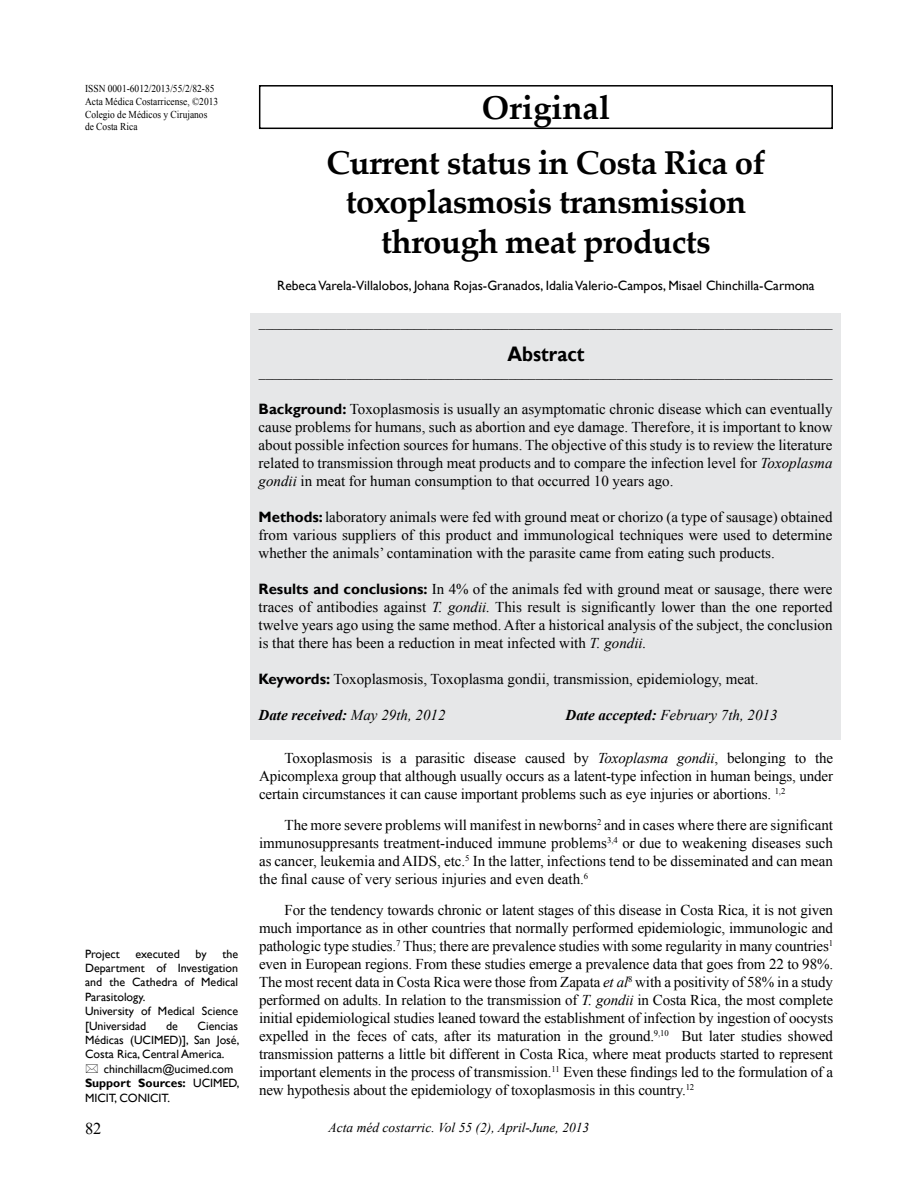
<style>
.page{position:relative;width:918px;height:1188px;background:#fff}
.page>*{position:absolute;margin:0;border:0;box-sizing:border-box;transform-origin:0 0}
.t1{font:700 33px/54.6px "Palatino Linotype";letter-spacing:-.02em;color:#000;text-align:center}
.t2{font:700 21px "Gill Sans";color:#000;scale:.9 1}
.t3{font:16.5px "Times New Roman";color:#000}
.t4{font:15px/18px "Times New Roman";color:#000;text-align:justify}
.t5{font:italic 15px "Times New Roman";color:#000}
.t6{font:italic 700 15px "Times New Roman";color:#000}
.t7{font:13.5px "Times New Roman";color:#000}
.t8{font:13.5px "Gill Sans";color:#000}
.t9{font:italic 13.5px "Times New Roman";color:#000}
.t10{font:12px/14.4px "Gill Sans";color:#000}
.t11{font:10.5px/12.6px "Times New Roman";color:#000;scale:.9 1}
.s1{color:#fff}
.s2{font-weight:700}
.s3{font-family:"Gill Sans";font-weight:700}
.s4{font-style:italic}
.s5{font-weight:400}
</style>
<div class="page">
<div style="left:251px;top:313px;width:590px;height:426px;background:#e6e7e8"></div>
<div style="left:259px;top:85px;width:574px;height:44px;border:2px solid #000"></div>
<p class="t11" style="left:85px;top:82px;width:149px">ISSN 0001-6012/2013/55/2/82-85<br>Acta Médica Costarricense, ©2013<br>Colegio de Médicos y Cirujanos de Costa Rica</p>
<p class="t10" style="left:85px;top:947px;width:36px">Project</p>
<p class="t10" style="left:136px;top:947px;width:46px">executed</p>
<p class="t10" style="left:196px;top:947px;width:13px">by</p>
<p class="t10" style="left:85px;top:947px;width:155px;text-indent:137px">the<br>Department of Investigation and the Cathedra of Medical<br>Parasitology.<br>University of Medical Science [Universidad</p>
<p class="t10" style="left:85px;top:1019px;width:156px;text-align:justify;text-indent:113px">Ciencias Médicas (UCIMED)], San José, Costa Rica, Central America.</p>
<p class="t10" style="left:85px;top:1062px;width:156px;text-indent:14px"><span class="s1">c</span>chinchillacm@ucimed.com<br><span class="s2">Support Sources:</span> UCIMED,<br>MICIT, CONICIT.</p>
<p class="t10" style="left:166px;top:1019px;width:13px">de</p>
<h1 class="t1" style="left:326px;top:79px;width:441px">Original<br>Current status in Costa Rica of</h1>
<h1 class="t1" style="left:346px;top:181px;width:402px;line-height:39.6px">toxoplasmosis transmission through meat products</h1>
<p class="t8" style="left:277px;top:277px;width:539px">Rebeca Varela-Villalobos, Johana Rojas-Granados, Idalia Valerio-Campos, Misael Chinchilla-Carmona</p>
<p class="t7" style="left:259px;top:314px;width:575px">_____________________________________________________________________________________</p>
<h2 class="t2" style="left:507px;top:341px;width:87px">Abstract</h2>
<p class="t7" style="left:259px;top:364px;width:575px">_____________________________________________________________________________________</p>
<p class="t4" style="left:259px;top:400px;width:576px"><span class="s3">Background:</span> Toxoplasmosis is usually an asymptomatic chronic disease which can eventually cause problems for humans, such as abortion and eye damage. Therefore, it is important to know about possible infection sources for humans. The objective of this study is to review the literature related to transmission through meat products and to compare the infection level for <span class="s4">Toxoplasma gondii</span> in meat for human consumption to that occurred 10 years ago.</p>
<p class="t4" style="left:259px;top:508px;width:576px"><span class="s3">Methods:</span> laboratory animals were fed with ground meat or chorizo (a type of sausage) obtained from various suppliers of this product and immunological techniques were used to determine whether the animals’ contamination with the parasite came from eating such products.</p>
<p class="t4" style="left:259px;top:580px;width:576px"><span class="s3">Results and conclusions:</span> In 4% of the animals fed with ground meat or sausage, there were traces of antibodies against <span class="s4">T. gondii.</span> This result is significantly lower than the one reported twelve years ago using the same method. After a historical analysis of the subject, the conclusion is that there has been a reduction in meat infected with <span class="s4">T. gondii.</span></p>
<p class="t4" style="left:259px;top:670px;width:502px"><span class="s3">Keywords:</span> Toxoplasmosis, Toxoplasma gondii, transmission, epidemiology, meat.</p>
<p class="t6" style="left:259px;top:705px;width:189px">Date received: <span class="s5">May 29th, 2012</span></p>
<p class="t5" style="left:566px;top:705px;width:214px"><span class="s2">Date accepted:</span> February 7th, 2013</p>
<p class="t4" style="left:259px;top:749px;width:576px;text-indent:26px">Toxoplasmosis is a parasitic disease caused by <span class="s4">Toxoplasma gondii</span>, belonging to the Apicomplexa group that although usually occurs as a latent-type infection in human beings, under certain circumstances it can cause important problems such as eye injuries or abortions. <sup>1,2</sup></p>
<p class="t4" style="left:259px;top:816px;width:576px;text-indent:26px">The more severe problems will manifest in newborns<sup>2</sup> and in cases where there are significant immunosuppresants treatment-induced immune problems<sup>3,4</sup> or due to weakening diseases such as cancer, leukemia and AIDS, etc.<sup>5</sup> In the latter, infections tend to be disseminated and can mean the final cause of very serious injuries and even death.<sup>6</sup></p>
<p class="t4" style="left:259px;top:901px;width:576px;text-indent:26px">For the tendency towards chronic or latent stages of this disease in Costa Rica, it is not given much importance as in other countries that normally performed epidemiologic, immunologic and pathologic type studies.<sup>7</sup> Thus; there are prevalence studies with some regularity in many countries<sup>1 </sup>even in European regions. From these studies emerge a prevalence data that goes from 22 to 98%.<br>The most recent data in Costa Rica were those from Zapata <span class="s4">et al</span><sup>8</sup> with a positivity of 58% in a study performed on adults. In relation to the transmission of <span class="s4">T. gondii</span> in Costa Rica, the most complete initial epidemiological studies leaned toward the establishment of infection by ingestion of oocysts expelled in the feces of cats, after its maturation in the ground.<sup>9,10</sup> But later studies showed transmission patterns a little bit different in Costa Rica, where meat products started to represent important elements in the process of transmission.<sup>11</sup> Even these findings led to the formulation of a new hypothesis about the epidemiology of toxoplasmosis in this country.<sup>12</sup></p>
<p class="t3" style="left:85px;top:1118px;width:18px">82</p>
<p class="t9" style="left:329px;top:1118px;width:262px">Acta méd costarric. Vol 55 (2), April-June, 2013</p>
</div>
